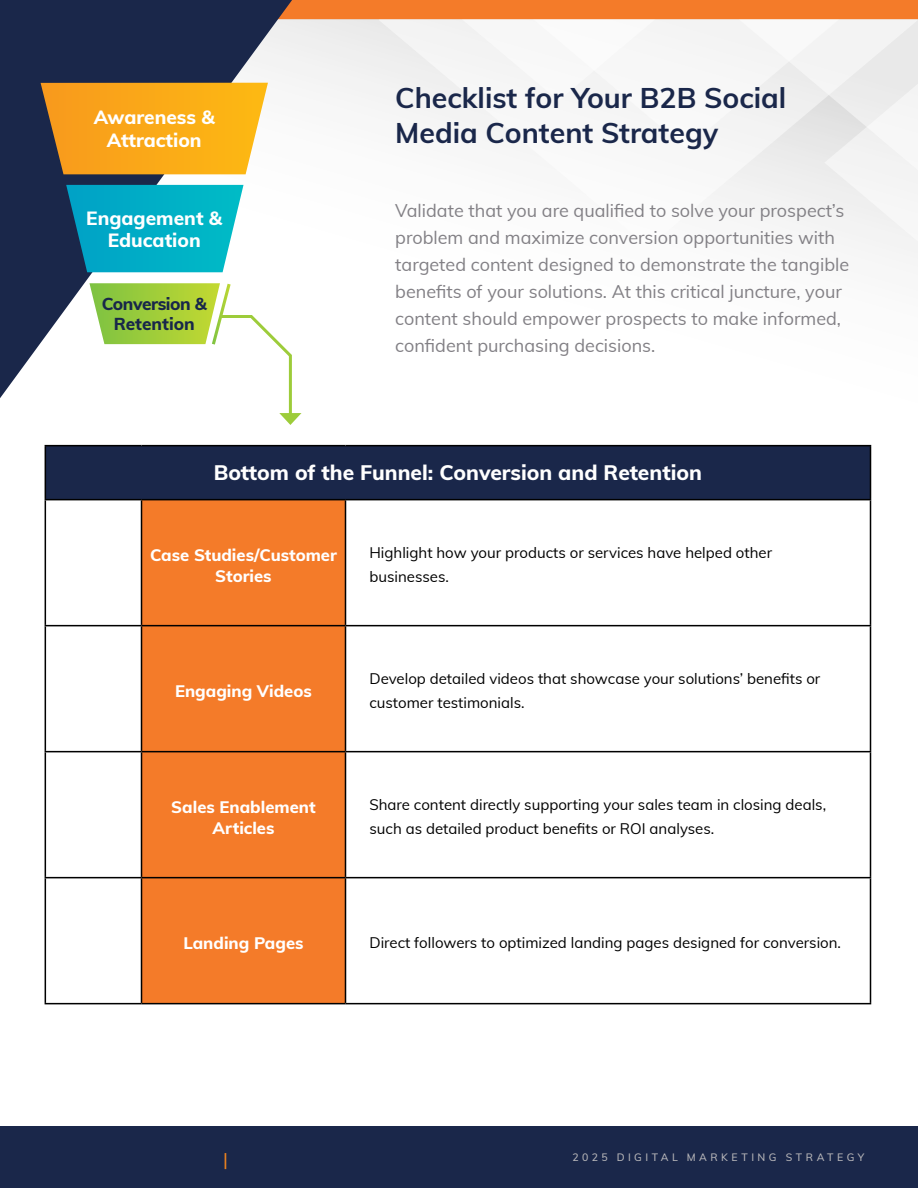
<style>
.page{position:relative;width:918px;height:1188px;background:#fff}
.page>*{position:absolute;margin:0;border:0;box-sizing:border-box;transform-origin:0 0}
.t1{font:700 28.5px/34.2px "Muli";color:#1a274a}
.t2{font:800 21px "Muli";color:#fff}
.t3{font:800 19.2px/23px "Muli";color:#fff;text-align:center}
.t4{font:18px/27px "Muli";color:#828085}
.t5{font:500 18px "Muli";color:#ef831e}
.t6{font:800 17.25px/20.7px "Muli";letter-spacing:-.025em;color:#18274a;text-align:center}
.t7{font:800 16.65px/21px "Muli";color:#fff;text-align:center}
.t8{font:15px/24px "Muli";color:#000}
.t9{font:500 10.5px "Muli";letter-spacing:.33em;color:#b7b6b9}
</style>
<div class="page">
<div style="left:0;top:1126px;width:918px;height:62px;background:#1a274a"></div>
<div style="left:0;top:0;width:918px;height:20px;background:#f47b29"></div>
<svg style="left:44px;top:20px;width:874px;height:483px"></svg>
<svg style="left:379px;top:20px;width:42px;height:227px"></svg>
<svg style="left:421px;top:20px;width:497px;height:230px"></svg>
<div style="left:45px;top:446px;width:826px;height:54px;background:#1a274a"></div>
<svg style="left:46px;top:500px;width:95px;height:503px"></svg>
<div style="left:142px;top:500px;width:203px;height:503px;background:#f47b29"></div>
<hr style="left:45px;top:445px;width:97px;height:1px;background:#000">
<hr style="left:45px;top:446px;width:1px;height:53px;background:#000">
<hr style="left:142px;top:445px;width:204px;height:1px;background:#000">
<hr style="left:346px;top:445px;width:525px;height:1px;background:#000">
<hr style="left:870px;top:446px;width:1px;height:53px;background:#000">
<hr style="left:45px;top:499px;width:97px;height:1px;background:#000">
<hr style="left:45px;top:500px;width:1px;height:125px;background:#000">
<hr style="left:142px;top:499px;width:204px;height:1px;background:#000">
<hr style="left:141px;top:500px;width:1px;height:125px;background:#000">
<hr style="left:346px;top:499px;width:525px;height:1px;background:#000">
<hr style="left:345px;top:500px;width:1px;height:125px;background:#000">
<hr style="left:870px;top:500px;width:1px;height:125px;background:#000">
<hr style="left:45px;top:625px;width:97px;height:1px;background:#000">
<hr style="left:45px;top:626px;width:1px;height:125px;background:#000">
<hr style="left:142px;top:625px;width:204px;height:1px;background:#000">
<hr style="left:141px;top:626px;width:1px;height:125px;background:#000">
<hr style="left:346px;top:625px;width:525px;height:1px;background:#000">
<hr style="left:345px;top:626px;width:1px;height:125px;background:#000">
<hr style="left:870px;top:626px;width:1px;height:125px;background:#000">
<hr style="left:45px;top:751px;width:97px;height:1px;background:#000">
<hr style="left:45px;top:752px;width:1px;height:125px;background:#000">
<hr style="left:142px;top:751px;width:204px;height:1px;background:#000">
<hr style="left:141px;top:752px;width:1px;height:125px;background:#000">
<hr style="left:346px;top:751px;width:525px;height:1px;background:#000">
<hr style="left:345px;top:752px;width:1px;height:125px;background:#000">
<hr style="left:870px;top:752px;width:1px;height:125px;background:#000">
<hr style="left:45px;top:877px;width:97px;height:1px;background:#000">
<hr style="left:45px;top:878px;width:1px;height:125px;background:#000">
<hr style="left:142px;top:877px;width:204px;height:1px;background:#000">
<hr style="left:141px;top:878px;width:1px;height:125px;background:#000">
<hr style="left:346px;top:877px;width:525px;height:1px;background:#000">
<hr style="left:345px;top:878px;width:1px;height:125px;background:#000">
<hr style="left:870px;top:878px;width:1px;height:125px;background:#000">
<hr style="left:45px;top:1003px;width:97px;height:1px;background:#000">
<hr style="left:142px;top:1003px;width:204px;height:1px;background:#000">
<hr style="left:346px;top:1003px;width:525px;height:1px;background:#000">
<svg style="left:0;top:0;width:292px;height:398px;fill:#1a274a"></svg>
<svg style="left:41px;top:83px;width:227px;height:91px;background:#efa725"></svg>
<svg style="left:66px;top:185px;width:178px;height:87px;background:#11abc2"></svg>
<svg style="left:89px;top:280px;width:213px;height:145px"></svg>
<p class="t3" style="left:94px;top:105px;width:123px">Awareness &amp;<br>Attraction</p>
<p class="t3" style="left:86px;top:205px;width:138px">Engagement &amp;<br>Education</p>
<p class="t6" style="left:102px;top:292px;width:107px">Conversion &amp;<br>Retention</p>
<h1 class="t1" style="left:395px;top:80px;width:393px">Checklist for Your B2B Social<br>Media Content Strategy</h1>
<p class="t4" style="left:395px;top:196px;width:456px">Validate that you are qualified to solve your prospect’s problem and maximize conversion opportunities with targeted content designed to demonstrate the tangible benefits of your solutions. At this critical juncture, your content should empower prospects to make informed, confident purchasing decisions.</p>
<h2 class="t2" style="left:214px;top:457px;width:490px">Bottom of the Funnel: Conversion and Retention</h2>
<p class="t7" style="left:150px;top:543px;width:188px">Case Studies/Customer<br>Stories</p>
<p class="t8" style="left:370px;top:540px;width:404px">Highlight how your products or services have helped other businesses.</p>
<p class="t7" style="left:175px;top:680px;width:138px">Engaging Videos</p>
<p class="t8" style="left:370px;top:666px;width:452px">Develop detailed videos that showcase your solutions’ benefits or customer testimonials.</p>
<p class="t7" style="left:171px;top:795px;width:146px">Sales Enablement<br>Articles</p>
<p class="t8" style="left:370px;top:792px;width:458px">Share content directly supporting your sales team in closing deals, such as detailed product benefits or ROI analyses.</p>
<p class="t7" style="left:183px;top:932px;width:122px">Landing Pages</p>
<p class="t8" style="left:370px;top:930px;width:473px">Direct followers to optimized landing pages designed for conversion.</p>
<p class="t5" style="left:223px;top:1146px;width:6px">|</p>
<p class="t9" style="left:573px;top:1149px;width:293px">2025 DIGITAL MARKETING STRATEGY</p>
</div>
